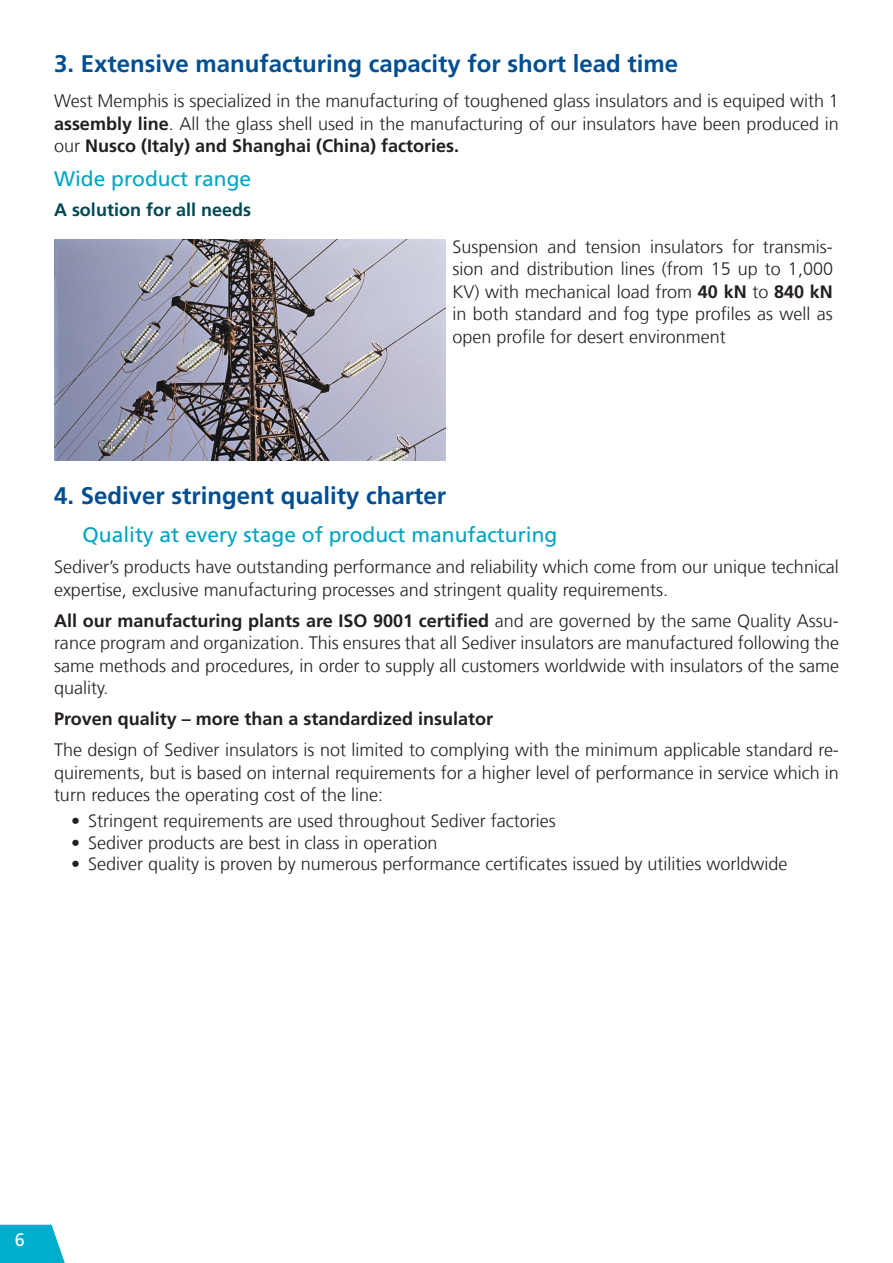
<style>
.page{position:relative;width:893px;height:1263px;background:#fff}
.page>*{position:absolute;margin:0;border:0;box-sizing:border-box;transform-origin:0 0}
.titre{font:700 24px "Frutiger LT Com";color:#004e92}
.sous-titre{font:21px "Frutiger LT Com";color:#00a4c2}
.Texte_à_puce{font:300 18px/22.5px "Frutiger LT Com";color:#231f20;text-align:justify}
.t1{font:700 18px "Frutiger LT Com";color:#231f20}
.sous-titre02{font:700 18px "Frutiger LT Com";color:#004852}
.t2{font:18px "Frutiger LT Com";color:#fff}
.s1{font-weight:700}
</style>
<div class="page">
<svg style="left:0;top:1225px;width:65px;height:38px;background:#1ab6d0"></svg>
<img style="left:54px;top:239px;width:392px;height:221px">
<p class="titre" style="left:54px;top:50px;width:626px">3. Extensive manufacturing capacity for short lead time</p>
<p class="Texte_à_puce" style="left:54px;top:90px;width:786px">West Memphis is specialized in the manufacturing of toughened glass insulators and is equiped with 1 <span class="s1">assembly line</span>. All the glass shell used in the manufacturing of our insulators have been produced in our <span class="s1">Nusco (Italy) and Shanghai (China) factories.</span></p>
<p class="sous-titre" style="left:54px;top:166px;width:199px">Wide product range</p>
<p class="sous-titre02" style="left:54px;top:199px;width:199px">A solution for all needs</p>
<p class="Texte_à_puce" style="left:452px;top:235px;width:382px">Suspension and tension insulators for transmis&shy;sion and distribution lines (from 15 up to 1,000<br>KV) with mechanical load from <span class="s1">40 kN</span> to <span class="s1">840 kN </span>in both standard and fog type profiles as well as open profile for desert environment</p>
<p class="titre" style="left:54px;top:482px;width:394px">4. Sediver stringent quality charter</p>
<p class="sous-titre" style="left:83px;top:523px;width:476px">Quality at every stage of product manufacturing</p>
<p class="Texte_à_puce" style="left:54px;top:556px;width:786px">Sediver’s products have outstanding performance and reliability which come from our unique technical expertise, exclusive manufacturing processes and stringent quality requirements.</p>
<p class="Texte_à_puce" style="left:54px;top:609px;width:786px"><span class="s1">All our manufacturing plants are ISO 9001 certified</span> and are governed by the same Quality Assu&shy;rance program and organization. This ensures that all Sediver insulators are manufactured following the same methods and procedures, in order to supply all customers worldwide with insulators of the same quality.</p>
<p class="t1" style="left:54px;top:708px;width:441px">Proven quality – more than a standardized insulator</p>
<p class="Texte_à_puce" style="left:54px;top:739px;width:786px">The design of Sediver insulators is not limited to complying with the minimum applicable standard re&shy;quirements, but is based on internal requirements for a higher level of performance in service which in turn reduces the operating cost of the line:</p>
<p class="Texte_à_puce" style="left:71px;top:810px;width:486px">• Stringent requirements are used throughout Sediver factories</p>
<p class="Texte_à_puce" style="left:71px;top:831px;width:368px">• Sediver products are best in class in operation</p>
<p class="Texte_à_puce" style="left:71px;top:853px;width:718px">• Sediver quality is proven by numerous performance certificates issued by utilities worldwide</p>
<p class="t2" style="left:15px;top:1229px;width:12px">6</p>
</div>
